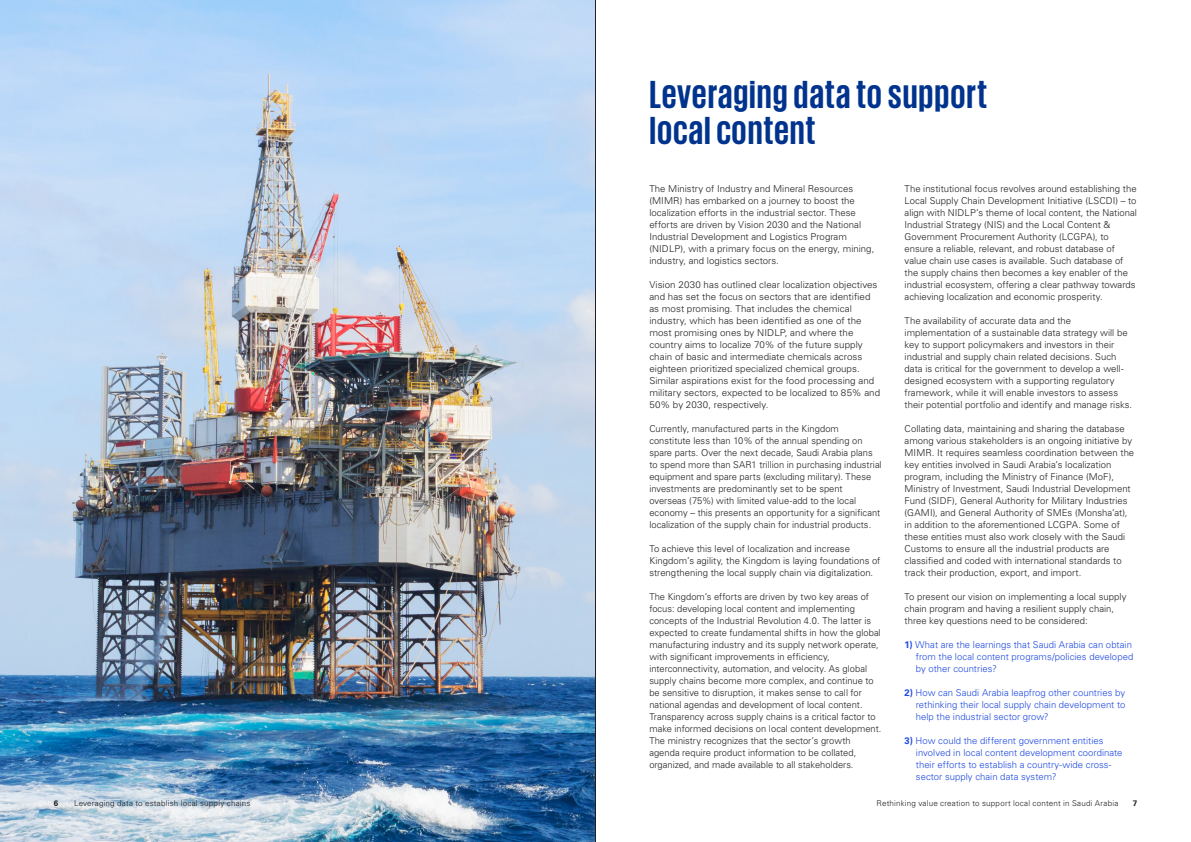
<style>
.page{position:relative;width:1191px;height:842px;background:#fff}
.page>*{position:absolute;margin:0;border:0;box-sizing:border-box;transform-origin:0 0}
.t1{font:700 40px/36px "KPMG";letter-spacing:.025em;color:#00338d}
.t2{font:300 9.5px/12px "Univers LT Std";color:#231f20}
.t3{font:300 9.5px/12px "Univers LT Std";color:#1e49e2}
.t4{font:300 8px "Univers LT Std";letter-spacing:.025em;color:#231f20}
.t5{font:700 8px "Univers LT Std";color:#231f20}
.s1{font-weight:700}
</style>
<div class="page">
<img style="left:0;top:0;width:595px;height:842px">
<hr style="left:595px;top:0;width:1px;height:842px;background:#231f20">
<h1 class="t1" style="left:649px;top:75px;width:339px">Leveraging data to support local content</h1>
<p class="t2" style="left:649px;top:183px;width:226px">The Ministry of Industry and Mineral Resources (MIMR) has embarked on a journey to boost the localization efforts in the industrial sector. These efforts are driven by Vision 2030 and the National Industrial Development and Logistics Program (NIDLP), with a primary focus on the energy, mining, industry, and logistics sectors.</p>
<p class="t2" style="left:649px;top:279px;width:232px">Vision 2030 has outlined clear localization objectives and has set the focus on sectors that are identified as most promising. That includes the chemical industry, which has been identified as one of the most promising ones by NIDLP, and where the country aims to localize 70% of the future supply chain of basic and intermediate chemicals across eighteen prioritized specialized chemical groups.<br>Similar aspirations exist for the food processing and military sectors, expected to be localized to 85% and 50% by 2030, respectively.</p>
<p class="t2" style="left:649px;top:423px;width:234px">Currently, manufactured parts in the Kingdom constitute less than 10% of the annual spending on spare parts. Over the next decade, Saudi Arabia plans to spend more than SAR1 trillion in purchasing industrial equipment and spare parts (excluding military). These investments are predominantly set to be spent overseas (75%) with limited value-add to the local economy – this presents an opportunity for a significant localization of the supply chain for industrial products.</p>
<p class="t2" style="left:649px;top:543px;width:233px">To achieve this level of localization and increase<br>Kingdom’s agility, the Kingdom is laying foundations of strengthening the local supply chain via digitalization.</p>
<p class="t2" style="left:649px;top:591px;width:233px">The Kingdom’s efforts are driven by two key areas of focus: developing local content and implementing concepts of the Industrial Revolution 4.0. The latter is expected to create fundamental shifts in how the global manufacturing industry and its supply network operate, with significant improvements in efficiency, interconnectivity, automation, and velocity. As global supply chains become more complex, and continue to be sensitive to disruption, it makes sense to call for national agendas and development of local content.<br>Transparency across supply chains is a critical factor to make informed decisions on local content development.<br>The ministry recognizes that the sector’s growth agenda require product information to be collated, organized, and made available to all stakeholders.</p>
<p class="t2" style="left:904px;top:183px;width:234px">The institutional focus revolves around establishing the Local Supply Chain Development Initiative (LSCDI) – to align with NIDLP’s theme of local content, the National Industrial Strategy (NIS) and the Local Content &amp; Government Procurement Authority (LCGPA), to ensure a reliable, relevant, and robust database of value chain use cases is available. Such database of the supply chains then becomes a key enabler of the industrial ecosystem, offering a clear pathway towards achieving localization and economic prosperity.</p>
<p class="t2" style="left:904px;top:315px;width:229px">The availability of accurate data and the implementation of a sustainable data strategy will be key to support policymakers and investors in their industrial and supply chain related decisions. Such data is critical for the government to develop a well&shy;designed ecosystem with a supporting regulatory framework, while it will enable investors to assess their potential portfolio and identify and manage risks.</p>
<p class="t2" style="left:904px;top:423px;width:231px">Collating data, maintaining and sharing the database among various stakeholders is an ongoing initiative by MIMR. It requires seamless coordination between the key entities involved in Saudi Arabia’s localization program, including the Ministry of Finance (MoF), Ministry of Investment, Saudi Industrial Development Fund (SIDF), General Authority for Military Industries (GAMI), and General Authority of SMEs (Monsha’at), in addition to the aforementioned LCGPA. Some of these entities must also work closely with the Saudi Customs to ensure all the industrial products are classified and coded with international standards to track their production, export, and import.</p>
<p class="t2" style="left:904px;top:591px;width:223px">To present our vision on implementing a local supply chain program and having a resilient supply chain, three key questions need to be considered:</p>
<p class="t3" style="left:916px;top:639px;width:219px;text-indent:-11px"><span class="s1">1)</span> What are the learnings that Saudi Arabia can obtain from the local content programs/policies developed by other countries?</p>
<p class="t3" style="left:916px;top:687px;width:211px;text-align:justify;text-indent:-11px"><span class="s1">2)</span> How can Saudi Arabia leapfrog other countries by rethinking their local supply chain development to help the industrial sector grow?</p>
<p class="t3" style="left:916px;top:735px;width:208px;text-indent:-11px"><span class="s1">3)</span> How could the different government entities involved in local content development coordinate their efforts to establish a country-wide cross&shy;sector supply chain data system?</p>
<p class="t5" style="left:54px;top:798px;width:6px">6</p>
<p class="t4" style="left:74px;top:798px;width:178px">Leveraging data to establish local supply chains</p>
<p class="t4" style="left:876px;top:798px;width:243px">Rethinking value creation to support local content in Saudi Arabia</p>
<p class="t5" style="left:1132px;top:798px;width:6px">7</p>
</div>
